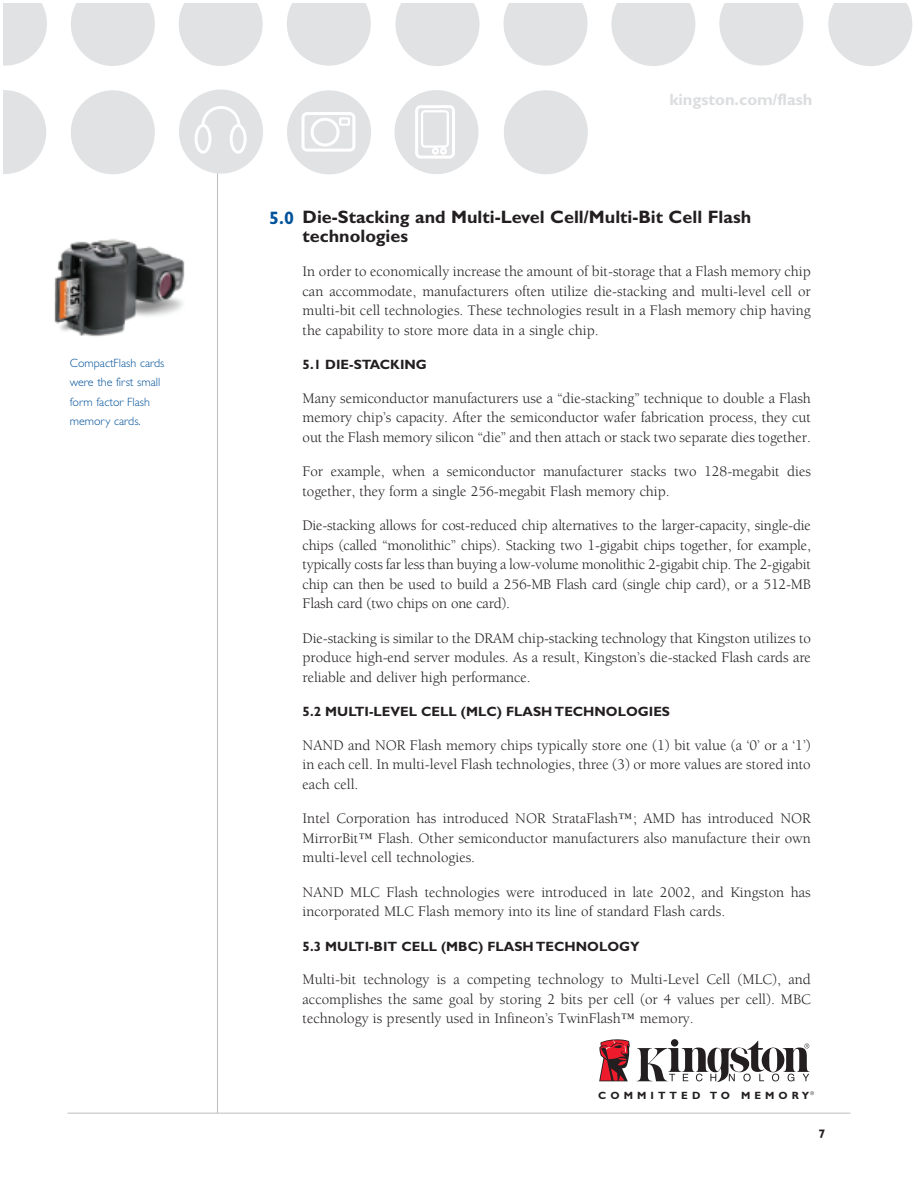
<style>
.page{position:relative;width:918px;height:1188px;background:#fff}
.page>*{position:absolute;margin:0;border:0;box-sizing:border-box;transform-origin:0 0}
.t1{font:700 18px/19.5px "Gill Sans Std";color:#231f20}
.t2{font:700 18px "Gill Sans Std";color:#01529b}
.t3{font:700 16.5px "Gill Sans Std";color:#dcdddf}
.t4{font:15px/19.5px "Berkeley Std";color:#231f20;text-align:justify}
.t5{font:700 13.5px "Gill Sans Std";color:#231f20}
.t6{font:700 12.3px "Gill Sans Std";color:#231f20}
.t7{font:300 12px/19.5px "Gill Sans Std";color:#01529b}
.t8{font:700 10.5px "Gill Sans Std";color:#231f20}
</style>
<div class="page">
<div style="left:671px;top:1039px;width:7px;height:8px;background:#231f20;border-radius:50%"></div>
<svg style="left:637px;top:1041px;width:173px;height:41px"></svg>
<svg style="left:599px;top:1039px;width:31px;height:42px"></svg>
<svg style="left:810px;top:1091px;width:4px;height:4px"></svg>
<hr style="left:68px;top:1113px;width:783px;height:1px;background:#bcbdc0">
<hr style="left:217px;top:123px;width:1px;height:990px;background:#bcbdc0">
<img style="left:54px;top:239px;width:131px;height:98px">
<svg style="left:4px;top:90px;width:42px;height:84px"></svg>
<svg style="left:4px;top:3px;width:43px;height:63px"></svg>
<div style="left:71px;top:90px;width:84px;height:84px;background:#e1e2e4;border-radius:50%"></div>
<div style="left:504px;top:90px;width:84px;height:84px;background:#e1e2e4;border-radius:50%"></div>
<svg style="left:71px;top:3px;width:84px;height:63px"></svg>
<svg style="left:179px;top:3px;width:84px;height:63px"></svg>
<svg style="left:287px;top:3px;width:84px;height:63px"></svg>
<svg style="left:504px;top:3px;width:84px;height:63px"></svg>
<svg style="left:396px;top:3px;width:84px;height:63px"></svg>
<svg style="left:611px;top:3px;width:84px;height:63px"></svg>
<svg style="left:719px;top:3px;width:84px;height:63px"></svg>
<svg style="left:828px;top:3px;width:84px;height:63px"></svg>
<svg style="left:179px;top:90px;width:84px;height:84px"></svg>
<svg style="left:287px;top:90px;width:84px;height:84px"></svg>
<svg style="left:394px;top:90px;width:85px;height:84px"></svg>
<p class="t7" style="left:70px;top:354px;width:96px">CompactFlash cards were the first small form factor Flash memory cards.</p>
<p class="t3" style="left:669px;top:93px;width:145px">kingston.com/flash</p>
<p class="t2" style="left:269px;top:211px;width:26px">5.0</p>
<p class="t1" style="left:303px;top:208px;width:450px">Die-Stacking and Multi-Level Cell/Multi-Bit Cell Flash technologies</p>
<p class="t4" style="left:303px;top:263px;width:510px">In order to economically increase the amount of bit-storage that a Flash memory chip can accommodate, manufacturers often utilize die-stacking and multi-level cell or multi-bit cell technologies. These technologies result in a Flash memory chip having the capability to store more data in a single chip.</p>
<p class="t5" style="left:303px;top:360px;width:126px">5.1 DIE-STACKING</p>
<p class="t4" style="left:303px;top:390px;width:510px">Many semiconductor manufacturers use a “die-stacking” technique to double a Flash memory chip’s capacity. After the semiconductor wafer fabrication process, they cut out the Flash memory silicon “die” and then attach or stack two separate dies together.</p>
<p class="t4" style="left:303px;top:463px;width:510px">For example, when a semiconductor manufacturer stacks two 128-megabit dies together, they form a single 256-megabit Flash memory chip.</p>
<p class="t4" style="left:303px;top:517px;width:510px">Die-stacking allows for cost-reduced chip alternatives to the larger-capacity, single-die chips (called “monolithic” chips). Stacking two 1-gigabit chips together, for example, typically costs far less than buying a low-volume monolithic 2-gigabit chip. The 2-gigabit chip can then be used to build a 256-MB Flash card (single chip card), or a 512-MB Flash card (two chips on one card).</p>
<p class="t4" style="left:303px;top:630px;width:510px">Die-stacking is similar to the DRAM chip-stacking technology that Kingston utilizes to produce high-end server modules. As a result, Kingston’s die-stacked Flash cards are reliable and deliver high performance.</p>
<p class="t5" style="left:303px;top:707px;width:369px">5.2 MULTI-LEVEL CELL (MLC) FLASH TECHNOLOGIES</p>
<p class="t4" style="left:303px;top:737px;width:510px">NAND and NOR Flash memory chips typically store one (1) bit value (a ‘0’ or a ‘1’) in each cell. In multi-level Flash technologies, three (3) or more values are stored into each cell.</p>
<p class="t4" style="left:303px;top:810px;width:510px">Intel Corporation has introduced NOR StrataFlash™; AMD has introduced NOR MirrorBit™ Flash. Other semiconductor manufacturers also manufacture their own multi-level cell technologies.</p>
<p class="t4" style="left:303px;top:884px;width:510px">NAND MLC Flash technologies were introduced in late 2002, and Kingston has incorporated MLC Flash memory into its line of standard Flash cards.</p>
<p class="t5" style="left:303px;top:941px;width:339px">5.3 MULTI-BIT CELL (MBC) FLASH TECHNOLOGY</p>
<p class="t4" style="left:303px;top:971px;width:510px">Multi-bit technology is a competing technology to Multi-Level Cell (MLC), and accomplishes the same goal by storing 2 bits per cell (or 4 values per cell). MBC technology is presently used in Infineon’s TwinFlash™ memory.</p>
<p class="t8" style="left:598px;top:1091px;width:213px">COMMITTED TO MEMORY</p>
<p class="t6" style="left:819px;top:1129px;width:8px">7</p>
</div>
